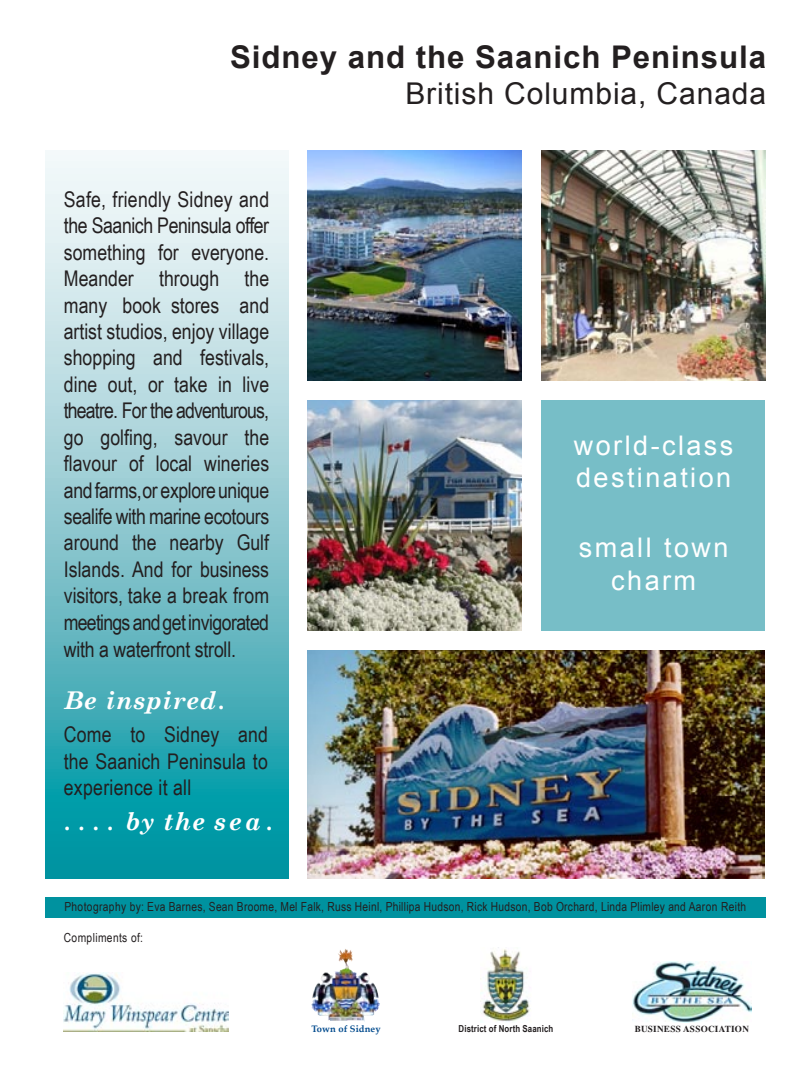
<style>
.page{position:relative;width:810px;height:1080px;background:#fff}
.page>*{position:absolute;margin:0;border:0;box-sizing:border-box;transform-origin:0 0}
.t1{font:700 31.25px "Arial";letter-spacing:.03em;color:#231f20}
.t2{font:30px "Arial";letter-spacing:.03em;color:#231f20}
.t3{font:27px/32.5px "Arial";letter-spacing:.09em;color:#fff}
.t4{font:italic 700 24.5px "Century Schoolbook";letter-spacing:.03em;color:#fff}
.t5{font:italic 700 22px "Century Schoolbook";color:#fff}
.t6{font:21.62px/26.5px "Arial Narrow";letter-spacing:.005em;color:#231f20;text-align:justify}
.t7{font:12.5px "Arial Narrow";letter-spacing:.02em;color:#231f20}
.t8{font:700 9.62px "Arial Narrow";letter-spacing:.01em;color:#231f20}
.t9{font:700 9.38px "Palatino Linotype";letter-spacing:.01em;color:#004a8d}
.t10{font:700 9.12px "Times";letter-spacing:.03em;color:#231f20}
.s1{font-size:22px}
</style>
<div class="page">
<img style="left:482px;top:947px;width:48px;height:75px">
<img style="left:311px;top:949px;width:69px;height:73px">
<img style="left:633px;top:962px;width:118px;height:61px">
<img style="left:63px;top:973px;width:166px;height:58px">
<svg style="left:45px;top:150px;width:244px;height:729px;background:#85c8cf"></svg>
<img style="left:307px;top:650px;width:458px;height:229px">
<div style="left:539px;top:387px;width:226px;height:247px;background:#77bec7"></div>
<img style="left:307px;top:400px;width:215px;height:230px">
<img style="left:541px;top:150px;width:224px;height:231px">
<img style="left:307px;top:150px;width:215px;height:231px">
<div style="left:301px;top:381px;width:486px;height:19px;background:#fff"></div>
<div style="left:522px;top:142px;width:19px;height:497px;background:#fff"></div>
<div style="left:304px;top:631px;width:477px;height:19px;background:#fff"></div>
<div style="left:45px;top:897px;width:720px;height:21px;background:#00929f"></div>
<h1 class="t1" style="left:230px;top:36px;width:538px">Sidney and the Saanich Peninsula</h1>
<h2 class="t2" style="left:405px;top:74px;width:362px">British Columbia, Canada</h2>
<p class="t6" style="left:64px;top:186px;width:207px">Safe, friendly Sidney and the Saanich Peninsula offer something for everyone.<br>Meander through the many book stores and artist studios, enjoy village shopping and festivals, dine out, or take in live theatre. For the adventurous, go golfing, savour the flavour of local wineries and farms,or explore unique sealife with marine ecotours around the nearby Gulf Islands. And for business visitors, take a break from meetings and get invigorated with a waterfront stroll.</p>
<p class="t4" style="left:65px;top:685px;width:153px">Be inspired</p>
<p class="t5" style="left:219px;top:687px;width:8px">.</p>
<p class="t6" style="left:64px;top:722px;width:206px">Come to Sidney and the Saanich Peninsula to experience it all</p>
<p class="t4" style="left:65px;top:805px;width:198px"><span class="s1">. . . .</span> by the sea</p>
<p class="t5" style="left:267px;top:808px;width:8px">.</p>
<p class="t3" style="left:574px;top:429px;width:161px">world-class destination</p>
<p class="t3" style="left:579px;top:532px;width:151px;text-align:center">small town charm</p>
<p class="t7" style="left:64px;top:899px;width:683px">Photography by: Eva Barnes, Sean Broome, Mel Falk, Russ Heinl, Phillipa Hudson, Rick Hudson, Bob Orchard, Linda Plimley and Aaron Reith</p>
<p class="t7" style="left:64px;top:930px;width:81px">Compliments of:</p>
<p class="t9" style="left:311px;top:1022px;width:71px">Town of Sidney</p>
<p class="t8" style="left:459px;top:1021px;width:96px">District of North Saanich</p>
<p class="t10" style="left:635px;top:1023px;width:116px">BUSINESS ASSOCIATION</p>
</div>
